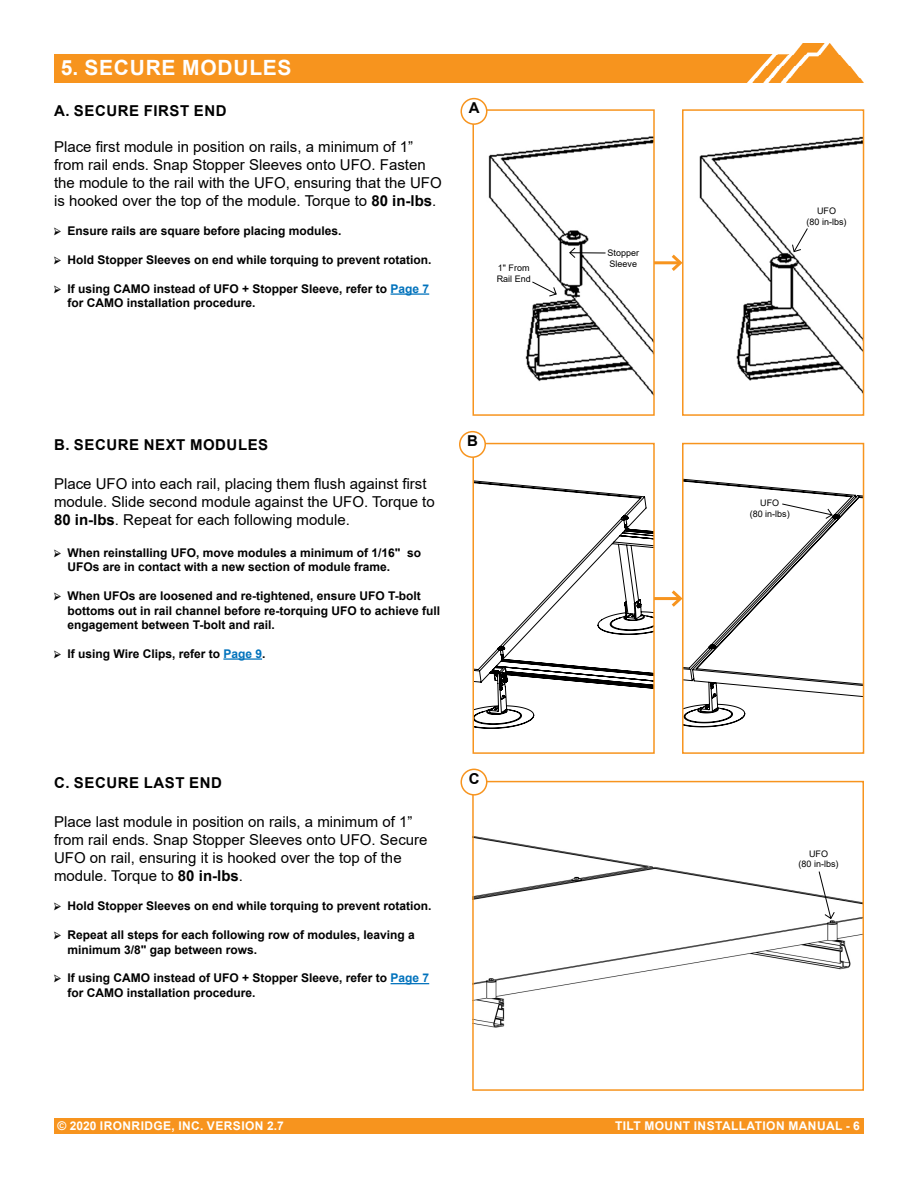
<style>
.page{position:relative;width:918px;height:1188px;background:#fff}
.page>*{position:absolute;margin:0;border:0;box-sizing:border-box;transform-origin:0 0}
.t1{font:700 21px "Arial";letter-spacing:.035em;color:#fff}
.t2{font:15px/18px "Arial";color:#000}
.t3{font:700 15px "Arial";letter-spacing:.035em;color:#000}
.t4{font:700 12px/14.4px "Arial";color:#000}
.t5{font:700 12px "Arial";letter-spacing:.035em;color:#fff}
.t6{font:9px/10.8px "Arial";color:#000;text-align:center}
.s1{font-weight:700}
.s2{font-family:"Minion Pro";font-size:13.5px}
.s3{color:#0072bc}
</style>
<div class="page">
<img style="left:773px;top:44px;width:91px;height:39px">
<div style="left:472px;top:1118px;width:392px;height:16px;background:#f7941e"></div>
<div style="left:54px;top:1118px;width:441px;height:16px;background:#f7941e"></div>
<div style="left:54px;top:54px;width:719px;height:29px;background:#f7941e"></div>
<hr style="left:391px;top:293px;width:38px;height:2px;background:#0072bc">
<hr style="left:223px;top:658px;width:39px;height:2px;background:#0072bc">
<hr style="left:391px;top:983px;width:38px;height:1px;background:#0072bc">
<img style="left:475px;top:790px;width:386px;height:238px">
<div style="left:472px;top:781px;width:392px;height:310px;border:2px solid #f7941e"></div>
<div style="left:461px;top:769px;width:26px;height:26px;background:#fff;border-radius:50%"></div>
<div style="left:460px;top:769px;width:28px;height:27px;border:2px solid #f7941e;border-radius:50%"></div>
<img style="left:478px;top:119px;width:174px;height:275px">
<div style="left:472px;top:109px;width:183px;height:307px;border:2px solid #f7941e"></div>
<img style="left:699px;top:136px;width:162px;height:255px">
<div style="left:682px;top:109px;width:182px;height:307px;border:2px solid #f7941e"></div>
<hr style="left:654px;top:261px;width:26px;height:3px;background:#f7941e">
<svg style="left:668px;top:251px;width:17px;height:23px"></svg>
<div style="left:461px;top:99px;width:26px;height:25px;background:#fff;border-radius:50%"></div>
<div style="left:460px;top:98px;width:28px;height:27px;border:2px solid #f7941e;border-radius:50%"></div>
<svg style="left:475px;top:480px;width:177px;height:249px"></svg>
<div style="left:472px;top:443px;width:183px;height:311px;border:2px solid #f7941e"></div>
<hr style="left:917px;top:503px;width:1px;height:162px;background:#000">
<svg style="left:685px;top:479px;width:176px;height:248px"></svg>
<div style="left:682px;top:443px;width:182px;height:311px;border:2px solid #f7941e"></div>
<hr style="left:654px;top:597px;width:26px;height:3px;background:#f7941e">
<svg style="left:668px;top:587px;width:17px;height:23px"></svg>
<div style="left:460px;top:432px;width:25px;height:25px;background:#fff;border-radius:50%"></div>
<div style="left:459px;top:431px;width:27px;height:27px;border:2px solid #f7941e;border-radius:50%"></div>
<svg style="left:531px;top:281px;width:26px;height:16px"></svg>
<svg style="left:792px;top:228px;width:16px;height:25px"></svg>
<svg style="left:818px;top:871px;width:17px;height:48px"></svg>
<hr style="left:570px;top:252px;width:36px;height:1px;background:#000">
<svg style="left:569px;top:247px;width:7px;height:12px"></svg>
<svg style="left:781px;top:503px;width:52px;height:16px"></svg>
<h1 class="t1" style="left:61px;top:53px;width:232px">5. SECURE MODULES</h1>
<p class="t3" style="left:54px;top:101px;width:174px">A. SECURE FIRST END</p>
<p class="t2" style="left:54px;top:138px;width:389px">Place first module in position on rails, a minimum of 1” from rail ends. Snap Stopper Sleeves onto UFO. Fasten the module to the rail with the UFO, ensuring that the UFO is hooked over the top of the module. Torque to <span class="s1">80 in-lbs</span>.</p>
<p class="t4" style="left:54px;top:224px;width:289px"><span class="s2">➢</span> Ensure rails are square before placing modules.</p>
<p class="t4" style="left:54px;top:253px;width:379px"><span class="s2">➢</span> Hold Stopper Sleeves on end while torquing to prevent rotation.</p>
<p class="t4" style="left:68px;top:282px;width:363px;text-indent:-14px"><span class="s2">➢</span> If using CAMO instead of UFO + Stopper Sleeve, refer to <span class="s3">Page 7 </span>for CAMO installation procedure.</p>
<p class="t3" style="left:469px;top:97px;width:12px">A</p>
<p class="t6" style="left:497px;top:262px;width:36px;text-align:left">1" From<br>Rail End</p>
<p class="t3" style="left:54px;top:434px;width:215px">B. SECURE NEXT MODULES</p>
<p class="t2" style="left:54px;top:474px;width:382px">Place UFO into each rail, placing them flush against first module. Slide second module against the UFO. Torque to<br><span class="s1">80 in-lbs</span>. Repeat for each following module.</p>
<p class="t4" style="left:68px;top:546px;width:355px;text-indent:-14px"><span class="s2">➢</span> When reinstalling UFO, move modules a minimum of 1/16" so<br>UFOs are in contact with a new section of module frame.</p>
<p class="t4" style="left:68px;top:589px;width:374px;text-indent:-14px"><span class="s2">➢</span> When UFOs are loosened and re-tightened, ensure UFO T-bolt bottoms out in rail channel before re-torquing UFO to achieve full engagement between T-bolt and rail.</p>
<p class="t4" style="left:54px;top:647px;width:213px"><span class="s2">➢</span> If using Wire Clips, refer to <span class="s3">Page 9</span>.</p>
<p class="t3" style="left:467px;top:431px;width:12px">B</p>
<p class="t3" style="left:54px;top:772px;width:169px">C. SECURE LAST END</p>
<p class="t2" style="left:54px;top:813px;width:375px">Place last module in position on rails, a minimum of 1” from rail ends. Snap Stopper Sleeves onto UFO. Secure UFO on rail, ensuring it is hooked over the top of the module. Torque to <span class="s1">80 in-lbs</span>.</p>
<p class="t4" style="left:54px;top:899px;width:379px"><span class="s2">➢</span> Hold Stopper Sleeves on end while torquing to prevent rotation.</p>
<p class="t4" style="left:68px;top:928px;width:349px;text-indent:-14px"><span class="s2">➢</span> Repeat all steps for each following row of modules, leaving a minimum 3/8" gap between rows.</p>
<p class="t4" style="left:68px;top:971px;width:363px;text-indent:-14px"><span class="s2">➢</span> If using CAMO instead of UFO + Stopper Sleeve, refer to <span class="s3">Page 7 </span>for CAMO installation procedure.</p>
<p class="t3" style="left:469px;top:768px;width:12px">C</p>
<p class="t6" style="left:608px;top:248px;width:33px;text-align:left">Stopper<br>Sleeve</p>
<p class="t6" style="left:807px;top:205px;width:42px">UFO<br>(80 in-lbs)</p>
<p class="t6" style="left:750px;top:498px;width:42px">UFO<br>(80 in-lbs)</p>
<p class="t6" style="left:799px;top:848px;width:42px">UFO<br>(80 in-lbs)</p>
<p class="t5" style="left:58px;top:1117px;width:228px">© 2020 IRONRIDGE, INC. VERSION 2.7</p>
<p class="t5" style="left:615px;top:1117px;width:246px">TILT MOUNT INSTALLATION MANUAL - 6</p>
</div>
